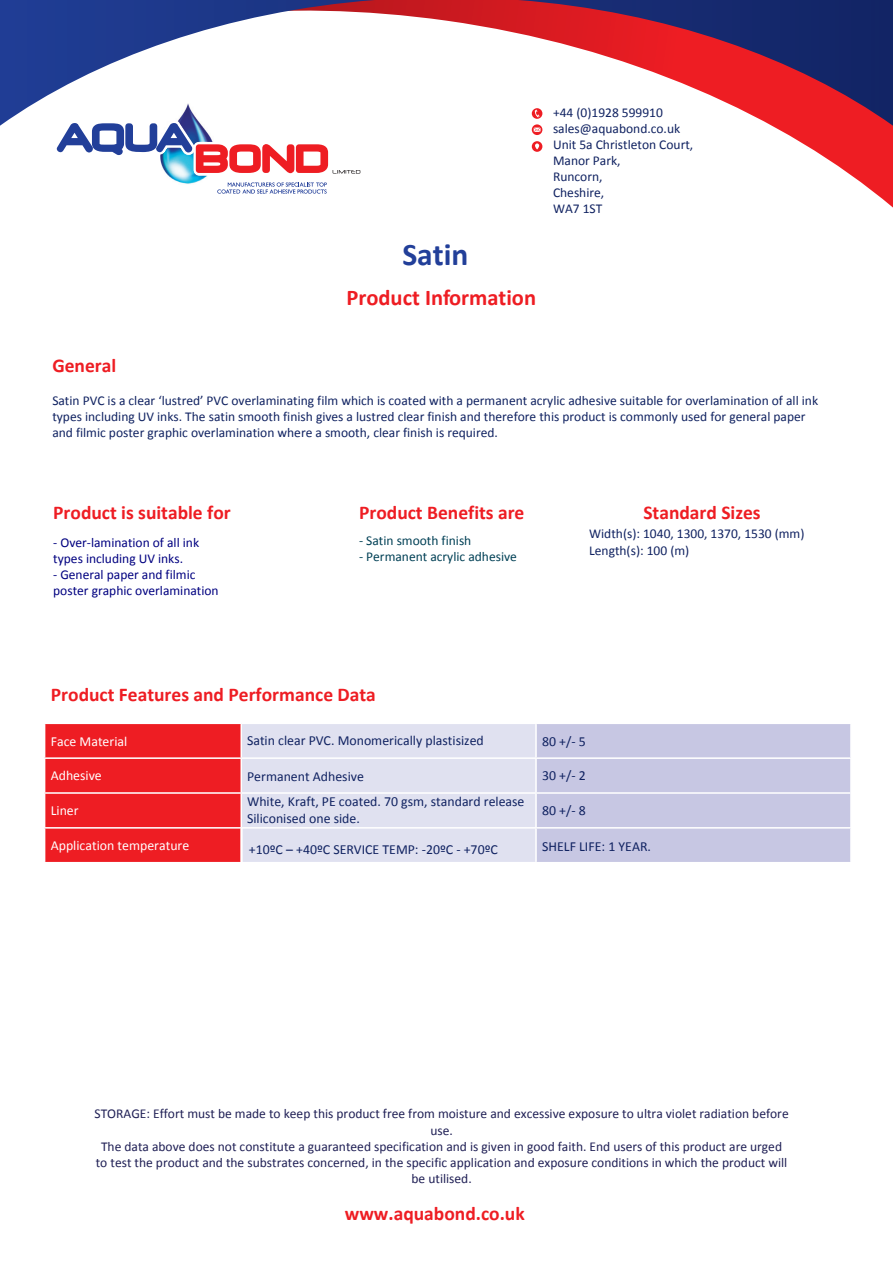
<style>
.page{position:relative;width:893px;height:1263px;background:#fff}
.page>*{position:absolute;margin:0;border:0;box-sizing:border-box;transform-origin:0 0}
.t1{font:700 31.5px "Calibri";color:#223f99}
.t2{font:700 22.5px "Calibri";color:#ee1d23}
.t3{font:700 19.5px "Calibri";color:#ee1d23}
.t4{font:13.8px/16.6px "Calibri";color:#102261}
.t5{font:13.8px "Calibri";color:#fff}
.t6{font:13.5px/15.9px "Calibri";color:#102261}
.t7{font:13.5px/16.2px "Calibri";color:#202055;text-align:center}
.t8{font:13.5px/16.2px "Calibri";color:#000080}
.t9{font:13.5px "Calibri";color:#004055}
</style>
<div class="page">
<svg style="left:360px;top:126px;width:533px;height:82px"></svg>
<svg style="left:0;top:0;width:893px;height:126px"></svg>
<img style="left:160px;top:103px;width:53px;height:81px">
<svg style="left:55px;top:121px;width:305px;height:54px"></svg>
<svg style="left:217px;top:182px;width:110px;height:12px"></svg>
<svg style="left:532px;top:108px;width:10px;height:27px"></svg>
<svg style="left:532px;top:141px;width:10px;height:11px"></svg>
<svg style="left:45px;top:724px;width:805px;height:138px;background:#d9a7b9"></svg>
<hr style="left:240px;top:724px;width:2px;height:33px;background:#fff">
<hr style="left:535px;top:724px;width:2px;height:33px;background:#fff">
<hr style="left:44px;top:757px;width:197px;height:2px;background:#fff">
<hr style="left:241px;top:757px;width:295px;height:2px;background:#fff">
<hr style="left:240px;top:759px;width:2px;height:33px;background:#fff">
<hr style="left:536px;top:757px;width:316px;height:2px;background:#fff">
<hr style="left:535px;top:759px;width:2px;height:33px;background:#fff">
<hr style="left:44px;top:792px;width:197px;height:2px;background:#fff">
<hr style="left:241px;top:792px;width:295px;height:2px;background:#fff">
<hr style="left:240px;top:794px;width:2px;height:33px;background:#fff">
<hr style="left:536px;top:792px;width:316px;height:2px;background:#fff">
<hr style="left:535px;top:794px;width:2px;height:33px;background:#fff">
<hr style="left:44px;top:827px;width:197px;height:2px;background:#fff">
<hr style="left:241px;top:827px;width:295px;height:2px;background:#fff">
<hr style="left:536px;top:827px;width:316px;height:2px;background:#fff">
<hr style="left:535px;top:829px;width:2px;height:33px;background:#fff">
<hr style="left:240px;top:828px;width:3px;height:144px;background:#fff">
<p class="t1" style="left:402px;top:233px;width:68px">Satin</p>
<p class="t2" style="left:346px;top:281px;width:191px">Product Information</p>
<p class="t6" style="left:553px;top:105px;width:142px">+44 (0)1928 599910 sales@aquabond.co.uk<br>Unit 5a Christleton Court,<br>Manor Park,<br>Runcorn,<br>Cheshire,<br>WA7 1ST</p>
<p class="t3" style="left:52px;top:352px;width:65px">General</p>
<p class="t6" style="left:52px;top:392px;width:767px">Satin PVC is a clear ‘lustred’ PVC overlaminating film which is coated with a permanent acrylic adhesive suitable for overlamination of all ink types including UV inks. The satin smooth finish gives a lustred clear finish and therefore this product is commonly used for general paper and filmic poster graphic overlamination where a smooth, clear finish is required.</p>
<p class="t3" style="left:53px;top:499px;width:179px">Product is suitable for</p>
<p class="t8" style="left:53px;top:534px;width:147px">- Over-lamination of all ink types including UV inks.</p>
<p class="t8" style="left:53px;top:566px;width:167px">- General paper and filmic poster graphic overlamination</p>
<p class="t3" style="left:359px;top:499px;width:167px">Product Benefits are</p>
<p class="t9" style="left:359px;top:531px;width:114px">- Satin smooth finish</p>
<p class="t9" style="left:359px;top:547px;width:159px">- Permanent acrylic adhesive</p>
<p class="t3" style="left:51px;top:680px;width:326px">Product Features and Performance Data</p>
<p class="t3" style="left:643px;top:498px;width:119px">Standard Sizes</p>
<p class="t6" style="left:589px;top:525px;width:217px">Width(s): 1040, 1300, 1370, 1530 (mm)<br>Length(s): 100 (m)</p>
<p class="t5" style="left:51px;top:731px;width:78px">Face Material</p>
<p class="t4" style="left:247px;top:732px;width:238px">Satin clear PVC. Monomerically plastisized</p>
<p class="t4" style="left:542px;top:732px;width:45px">80 +/- 5</p>
<p class="t5" style="left:51px;top:766px;width:53px">Adhesive</p>
<p class="t4" style="left:247px;top:767px;width:118px">Permanent Adhesive</p>
<p class="t5" style="left:51px;top:801px;width:29px">Liner</p>
<p class="t4" style="left:247px;top:793px;width:279px">White, Kraft, PE coated. 70 gsm, standard release<br>Siliconised one side.</p>
<p class="t4" style="left:542px;top:766px;width:45px">30 +/- 2</p>
<p class="t4" style="left:542px;top:802px;width:45px">80 +/- 8</p>
<p class="t5" style="left:51px;top:836px;width:140px">Application temperature</p>
<p class="t4" style="left:249px;top:840px;width:251px">+10ºC – +40ºC SERVICE TEMP: -20ºC - +70ºC</p>
<p class="t4" style="left:542px;top:837px;width:110px">SHELF LIFE: 1 YEAR.</p>
<p class="t7" style="left:95px;top:1105px;width:696px">STORAGE: Effort must be made to keep this product free from moisture and excessive exposure to ultra violet radiation before use.<br>The data above does not constitute a guaranteed specification and is given in good faith. End users of this product are urged to test the product and the substrates concerned, in the specific application and exposure conditions in which the product will be utilised.</p>
<p class="t3" style="left:345px;top:1199px;width:181px">www.aquabond.co.uk</p>
</div>
